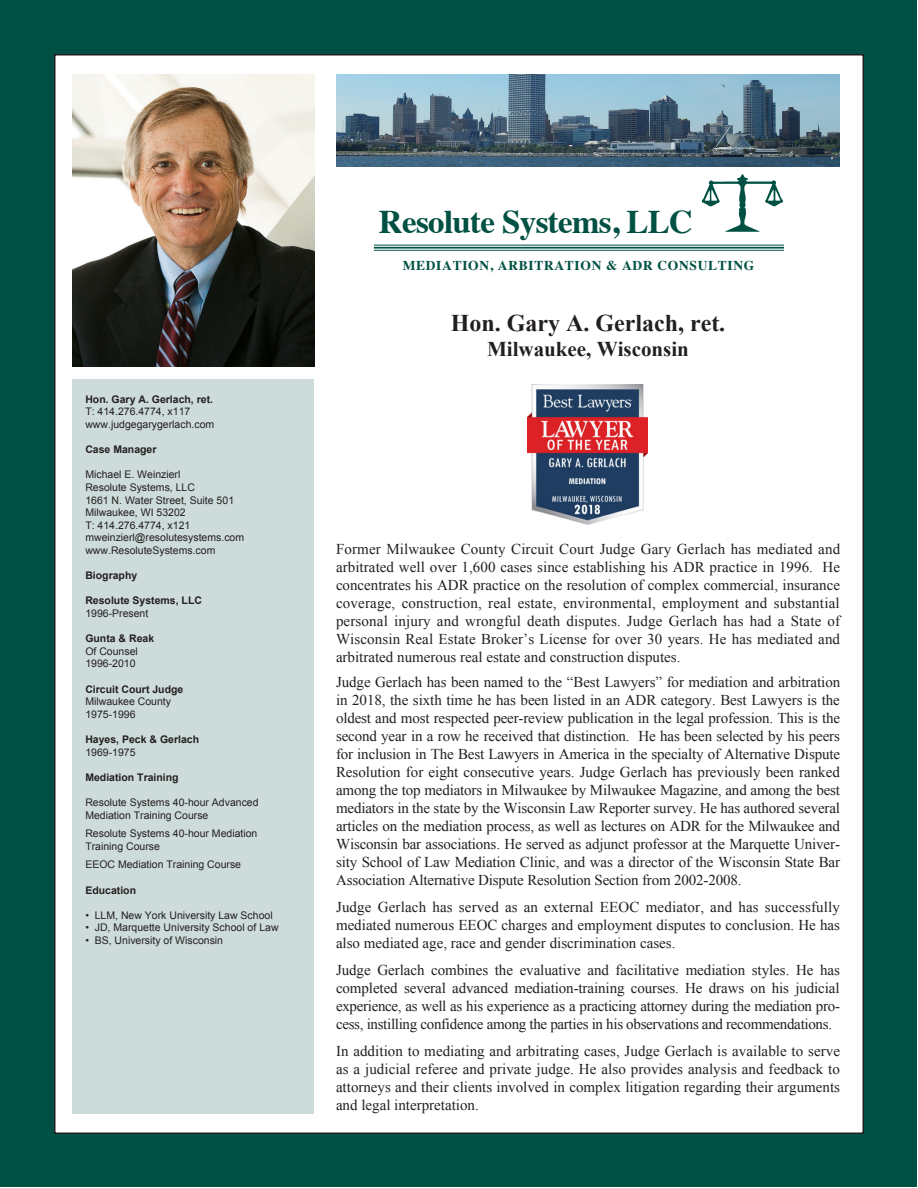
<style>
.page{position:relative;width:918px;height:1188px;background:#fff}
.page>*{position:absolute;margin:0;border:0;box-sizing:border-box;transform-origin:0 0}
.t1{font:700 33px "Times";letter-spacing:-.02em;color:#005143}
.t2{font:700 24px "Times New Roman";color:#231f20}
.t3{font:700 21px "Times New Roman";color:#231f20}
.t4{font:15px/18px "Times New Roman";color:#231f20}
.t5{font:15px/18px "Times New Roman";letter-spacing:-.02em;color:#231f20}
.t6{font:700 13.5px "Times";letter-spacing:.05em;color:#005143}
.t7{font:10.5px "Arial";color:#231f20}
.t8{font:700 10.5px "Arial";color:#231f20}
</style>
<div class="page">
<div style="left:0;top:0;width:916px;height:1187px;background:#005143"></div>
<div style="left:55px;top:55px;width:808px;height:1078px;background:#fff"></div>
<img style="left:336px;top:74px;width:504px;height:92px">
<div style="left:72px;top:380px;width:242px;height:734px;background:#cddcda"></div>
<img style="left:72px;top:74px;width:243px;height:292px">
<hr style="left:374px;top:245px;width:410px;height:1px;background:#005143">
<hr style="left:374px;top:247px;width:410px;height:2px;background:#005143">
<hr style="left:374px;top:250px;width:410px;height:1px;background:#005143">
<img style="left:701px;top:174px;width:82px;height:58px">
<img style="left:527px;top:385px;width:120px;height:140px">
<p class="t8" style="left:85px;top:392px;width:129px">Hon. Gary A. Gerlach, ret.</p>
<p class="t7" style="left:85px;top:405px;width:107px">T: 414.276.4774, x117</p>
<p class="t7" style="left:85px;top:417px;width:130px">www.judgegarygerlach.com</p>
<p class="t8" style="left:85px;top:443px;width:73px">Case Manager</p>
<p class="t7" style="left:85px;top:468px;width:97px">Michael E. Weinzierl</p>
<p class="t7" style="left:85px;top:480px;width:111px">Resolute Systems, LLC</p>
<p class="t7" style="left:85px;top:493px;width:150px">1661 N. Water Street, Suite 501</p>
<p class="t7" style="left:85px;top:506px;width:102px">Milwaukee, WI 53202</p>
<p class="t7" style="left:85px;top:518px;width:107px">T: 414.276.4774, x121</p>
<p class="t7" style="left:85px;top:531px;width:160px">mweinzierl@resolutesystems.com</p>
<p class="t7" style="left:85px;top:543px;width:132px">www.ResoluteSystems.com</p>
<p class="t8" style="left:85px;top:569px;width:53px">Biography</p>
<p class="t8" style="left:85px;top:594px;width:118px">Resolute Systems, LLC</p>
<p class="t7" style="left:85px;top:606px;width:65px">1996-Present</p>
<p class="t8" style="left:85px;top:632px;width:70px">Gunta &amp; Reak</p>
<p class="t7" style="left:85px;top:644px;width:54px">Of Counsel</p>
<p class="t7" style="left:85px;top:657px;width:52px">1996-2010</p>
<p class="t8" style="left:85px;top:682px;width:100px">Circuit Court Judge</p>
<p class="t7" style="left:85px;top:695px;width:87px">Milwaukee County</p>
<p class="t7" style="left:85px;top:707px;width:52px">1975-1996</p>
<p class="t8" style="left:85px;top:732px;width:115px">Hayes, Peck &amp; Gerlach</p>
<p class="t7" style="left:85px;top:745px;width:52px">1969-1975</p>
<p class="t8" style="left:85px;top:770px;width:95px">Mediation Training</p>
<p class="t7" style="left:85px;top:795px;width:175px">Resolute Systems 40-hour Advanced</p>
<p class="t7" style="left:85px;top:808px;width:125px">Mediation Training Course</p>
<p class="t7" style="left:85px;top:827px;width:174px">Resolute Systems 40-hour Mediation</p>
<p class="t7" style="left:85px;top:839px;width:76px">Training Course</p>
<p class="t7" style="left:85px;top:858px;width:157px">EEOC Mediation Training Course</p>
<p class="t8" style="left:85px;top:883px;width:52px">Education</p>
<p class="t7" style="left:85px;top:908px;width:189px">• LLM, New York University Law School</p>
<p class="t7" style="left:85px;top:921px;width:195px">• JD, Marquette University School of Law</p>
<p class="t7" style="left:85px;top:933px;width:139px">• BS, University of Wisconsin</p>
<p class="t1" style="left:379px;top:191px;width:316px">Resolute Systems, LLC</p>
<p class="t6" style="left:403px;top:252px;width:353px">MEDIATION, ARBITRATION &amp; ADR CONSULTING</p>
<p class="t2" style="left:451px;top:307px;width:276px">Hon. Gary A. Gerlach, ret.</p>
<p class="t3" style="left:487px;top:335px;width:203px">Milwaukee, Wisconsin</p>
<p class="t4" style="left:336px;top:540px;width:506px">Former Milwaukee County Circuit Court Judge Gary Gerlach has mediated and</p>
<p class="t4" style="left:336px;top:558px;width:506px">arbitrated well over 1,600 cases since establishing his ADR practice in 1996. He</p>
<p class="t4" style="left:336px;top:576px;width:506px">concentrates his ADR practice on the resolution of complex commercial, insurance coverage, construction, real estate, environmental, employment and substantial</p>
<p class="t4" style="left:336px;top:612px;width:506px">personal injury and wrongful death disputes. Judge Gerlach has had a State of</p>
<p class="t4" style="left:336px;top:630px;width:506px">Wisconsin Real Estate Broker’s License for over 30 years. He has mediated and</p>
<p class="t4" style="left:336px;top:648px;width:346px">arbitrated numerous real estate and construction disputes.</p>
<p class="t4" style="left:336px;top:673px;width:506px">Judge Gerlach has been named to the “Best Lawyers” for mediation and arbitration</p>
<p class="t4" style="left:336px;top:691px;width:506px;text-align:justify">in 2018, the sixth time he has been listed in an ADR category. Best Lawyers is the oldest and most respected peer-review publication in the legal profession. This is the second year in a row he received that distinction. He has been selected by his peers for inclusion in The Best Lawyers in America in the specialty of Alternative Dispute Resolution for eight consecutive years. Judge Gerlach has previously been ranked among the top mediators in Milwaukee by Milwaukee Magazine, and among the best mediators in the state by the Wisconsin Law Reporter survey. He has authored several articles on the mediation process, as well as lectures on ADR for the Milwaukee and Wisconsin bar associations. He served as adjunct professor at the Marquette Univer&shy;sity School of Law Mediation Clinic, and was a director of the Wisconsin State Bar</p>
<p class="t4" style="left:336px;top:871px;width:407px">Association Alternative Dispute Resolution Section from 2002-2008.</p>
<p class="t4" style="left:336px;top:898px;width:506px">Judge Gerlach has served as an external EEOC mediator, and has successfully</p>
<p class="t4" style="left:336px;top:916px;width:506px">mediated numerous EEOC charges and employment disputes to conclusion. He has also mediated age, race and gender discrimination cases.</p>
<p class="t4" style="left:336px;top:961px;width:505px">Judge Gerlach combines the evaluative and facilitative mediation styles. He has</p>
<p class="t4" style="left:336px;top:979px;width:505px">completed several advanced mediation-training courses. He draws on his judicial</p>
<p class="t5" style="left:336px;top:997px;width:506px">experience, as well as his experience as a practicing attorney during the mediation pro&shy;cess, instilling confidence among the parties in his observations and recommendations.</p>
<p class="t4" style="left:336px;top:1042px;width:506px">In addition to mediating and arbitrating cases, Judge Gerlach is available to serve as a judicial referee and private judge. He also provides analysis and feedback to</p>
<p class="t4" style="left:336px;top:1078px;width:506px">attorneys and their clients involved in complex litigation regarding their arguments and legal interpretation.</p>
</div>
